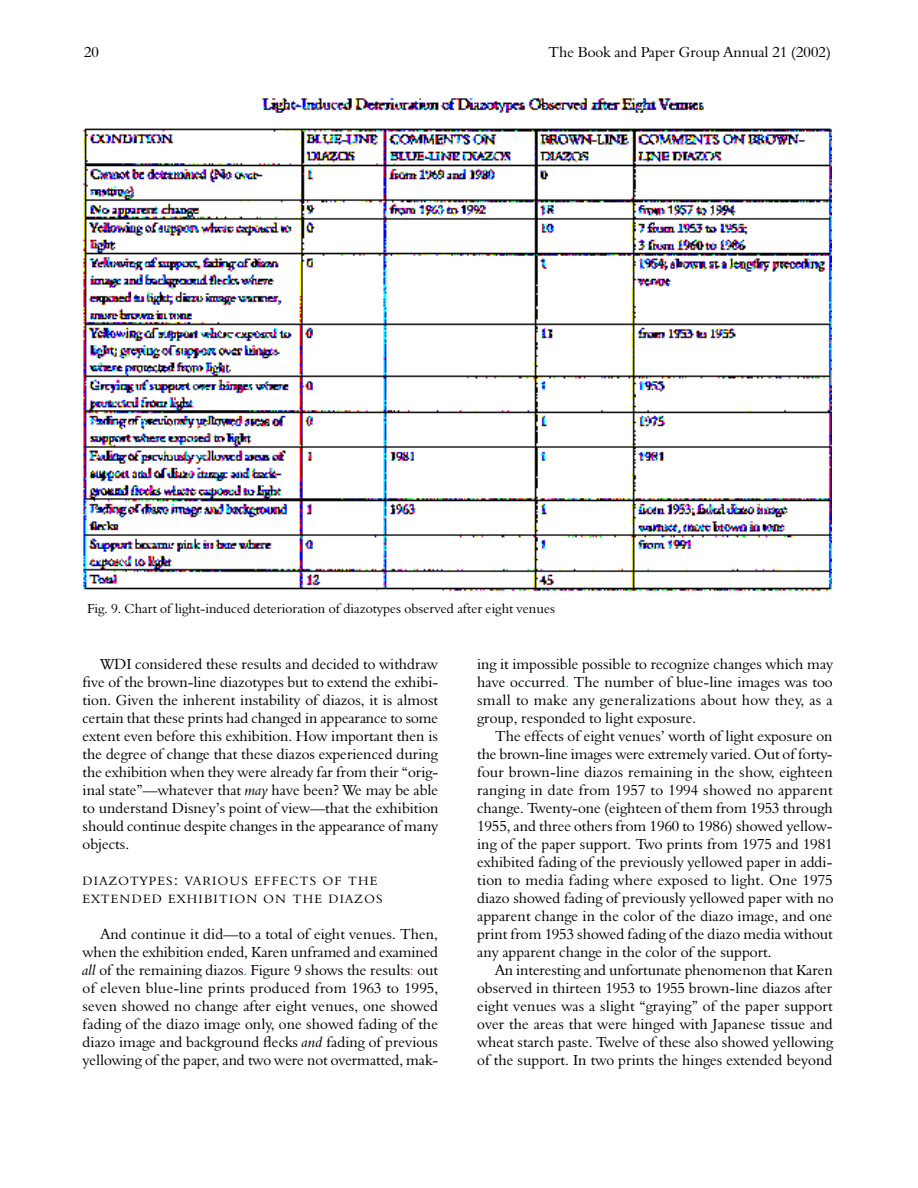
<style>
.page{position:relative;width:918px;height:1188px;background:#fff}
.page>*{position:absolute;margin:0;border:0;box-sizing:border-box;transform-origin:0 0}
.t1{font:15px/18px "Aldine 401 BT Roman A";color:#000;text-align:justify}
.t2{font:13.5px "Aldine 401 BT Roman A";color:#000}
.t3{font:12.3px/18px "Aldine 401 BT Roman A";letter-spacing:.515em;color:#000}
.s1{font-family:"Aldine 401 BT Italic A"}
.s2{font-size:16.5px}
.s3{color:#009dbb}
.s4{color:#f42e90}
</style>
<div class="page">
<img style="left:83px;top:98px;width:748px;height:493px">
<p class="t1" style="left:84px;top:45px;width:16px">20</p>
<p class="t1" style="left:548px;top:45px;width:284px">The Book and Paper Group Annual 21 (2002)</p>
<p class="t2" style="left:87px;top:603px;width:469px">Fig. 9. Chart of light-induced deterioration of diazotypes observed after eight venues</p>
<p class="t1" style="left:83px;top:657px;width:358px;text-indent:18px">WDI considered these results and decided to withdraw five of the brown-line diazotypes but to extend the exhibi&shy;tion. Given the inherent instability of diazos, it is almost certain that these prints had changed in appearance to some extent even before this exhibition. How important then is the degree of change that these diazos experienced during the exhibition when they were already far from their “orig&shy;inal state”—whatever that <span class="s1">may</span> have been? We may be able to understand Disney’s point of view—that the exhibition should continue despite changes in the appearance of many objects.</p>
<p class="t3" style="left:83px;top:873px;width:302px">D I A Z O T Y P E S<span class="s2">:</span> VA R I O U SE F F E C T SO FT H E<br>E XT E N D E DE X H I B I T I O NO NT H ED I A Z O S</p>
<p class="t1" style="left:83px;top:927px;width:357px;text-indent:18px">And continue it did—to a total of eight venues. Then, when the exhibition ended, Karen unframed and examined <span class="s1">all</span> of the remaining diazos<span class="s3">.</span> Figure 9 shows the results<span class="s4">:</span> out of eleven blue-line prints produced from 1963 to 1995, seven showed no change after eight venues, one showed fading of the diazo image only, one showed fading of the diazo image and background flecks <span class="s1">and</span> fading of previous yellowing of the paper, and two were not overmatted, mak-</p>
<p class="t1" style="left:477px;top:657px;width:357px">ing it impossible possible to recognize changes which may have occurred<span class="s3">.</span> The number of blue-line images was too small to make any generalizations about how they, as a group, responded to light exposure.</p>
<p class="t1" style="left:477px;top:729px;width:358px;text-indent:18px">The effects of eight venues’ worth of light exposure on the brown-line images were extremely varied. Out of forty&shy;four brown-line diazos remaining in the show, eighteen ranging in date from 1957 to 1994 showed no apparent change. Tw e n ty-one (eighteen of them from 1953 through 1955, and three others from 1960 to 1986) showed yellow&shy;ing of the paper support. Two prints from 1975 and 1981 exhibited fading of the previously yellowed paper in addi&shy;tion to media fading where exposed to light. One 1975 diazo showed fading of previously yellowed paper with no apparent change in the color of the diazo image, and one print from 1953 showed fading of the diazo media without any apparent change in the color of the support.</p>
<p class="t1" style="left:477px;top:963px;width:357px;text-indent:18px">An interesting and unfortunate phenomenon that Karen observed in thirteen 1953 to 1955 brown-line diazos after eight venues was a slight “graying” of the paper support over the areas that were hinged with Japanese tissue and wheat starch paste. Twelve of these also showed yellowing of the support. In two prints the hinges extended beyond</p>
</div>
